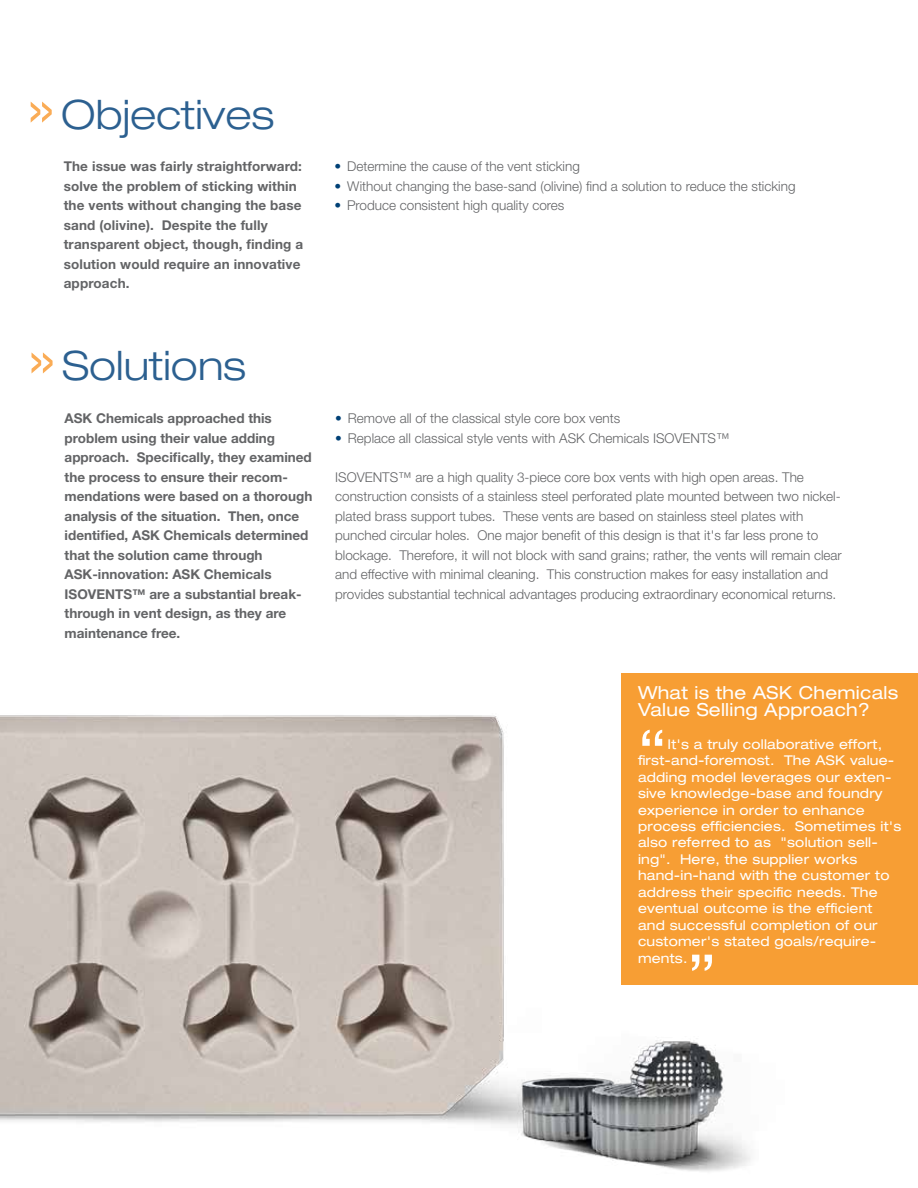
<style>
.page{position:relative;width:918px;height:1188px;background:#fff}
.page>*{position:absolute;margin:0;border:0;box-sizing:border-box;transform-origin:0 0}
.t1{font:expanded 60px "Helvetica Neue LT Pro";color:#fff}
.t2{font:300 expanded 40.5px "Helvetica Neue LT Pro";color:#2c6090}
.t3{font:expanded 18px/16.5px "Helvetica Neue LT Pro";letter-spacing:.015em;color:#fff}
.t4{font:300 13.5px/19.5px "Helvetica Neue LT Pro";color:#636466}
.t5{font:700 13.5px/19.5px "Helvetica Neue LT Pro";color:#636466}
.t6{font:expanded 13.5px/16.5px "Helvetica Neue LT Pro";letter-spacing:.015em;color:#fff}
.s1{font-size:61.5px;color:#faac56}
.s2{color:#004176}
</style>
<div class="page">
<div style="left:621px;top:673px;width:297px;height:311px;background:#f79e34"></div>
<img style="left:0;top:715px;width:504px;height:407px">
<img style="left:448px;top:958px;width:363px;height:214px">
<h2 class="t2" style="left:26px;top:90px;width:250px"><span class="s1">»</span>Objectives</h2>
<p class="t5" style="left:64px;top:156px;width:241px">The issue was fairly straightforward: solve the problem of sticking within the vents without changing the base sand (olivine). Despite the fully transparent object, though, finding a solution would require an innovative approach.</p>
<p class="t4" style="left:334px;top:156px;width:247px"><span class="s2">•</span> Determine the cause of the vent sticking</p>
<p class="t4" style="left:334px;top:176px;width:463px"><span class="s2">•</span> Without changing the base-sand (olivine) find a solution to reduce the sticking</p>
<p class="t4" style="left:334px;top:195px;width:232px"><span class="s2">•</span> Produce consistent high quality cores</p>
<h2 class="t2" style="left:26px;top:340px;width:221px"><span class="s1">»</span>Solutions</h2>
<p class="t5" style="left:65px;top:408px;width:249px">ASK Chemicals approached this problem using their value adding approach. Specifically, they examined the process to ensure their recom&shy;mendations were based on a thorough analysis of the situation. Then, once identified, ASK Chemicals determined that the solution came through ASK-innovation: ASK Chemicals ISOVENTS™ are a substantial break&shy;through in vent design, as they are maintenance free.</p>
<p class="t4" style="left:335px;top:408px;width:287px"><span class="s2">•</span> Remove all of the classical style core box vents</p>
<p class="t4" style="left:335px;top:428px;width:396px"><span class="s2">•</span> Replace all classical style vents with ASK Chemicals ISOVENTS™</p>
<p class="t4" style="left:335px;top:467px;width:508px">ISOVENTS™ are a high quality 3-piece core box vents with high open areas. The construction consists of a stainless steel perforated plate mounted between two nickel&shy;plated brass support tubes. These vents are based on stainless steel plates with punched circular holes. One major benefit of this design is that it's far less prone to blockage. Therefore, it will not block with sand grains; rather, the vents will remain clear and effective with minimal cleaning. This construction makes for easy installation and provides substantial technical advantages producing extraordinary economical returns.</p>
<h3 class="t3" style="left:638px;top:684px;width:262px">What is the ASK Chemicals<br>Value Selling Approach?</h3>
<h1 class="t1" style="left:638px;top:713px;width:30px">“</h1>
<p class="t6" style="left:638px;top:735px;width:265px;text-indent:29px">It's a truly collaborative effort, first-and-foremost. The ASK value&shy;adding model leverages our exten&shy;sive knowledge-base and foundry experience in order to enhance process efficiencies. Sometimes it's also referred to as "solution sell&shy;ing". Here, the supplier works hand-in-hand with the customer to address their specific needs. The eventual outcome is the efficient and successful completion of our customer's stated goals/require&shy;ments.</p>
<h1 class="t1" style="left:688px;top:938px;width:30px">”</h1>
</div>
